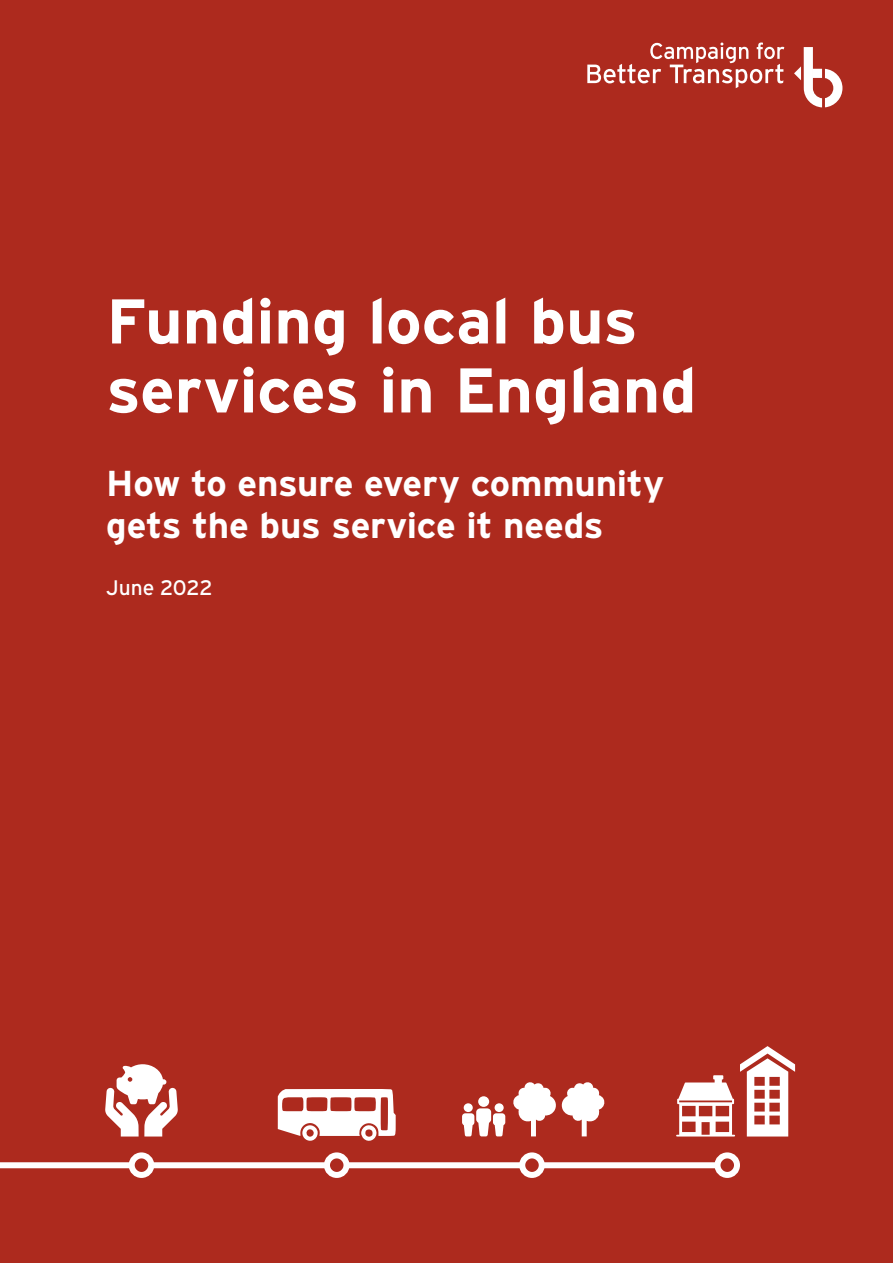
<style>
.page{position:relative;width:893px;height:1263px;background:#ad2a1e}
.page>*{position:absolute;margin:0;border:0;box-sizing:border-box;transform-origin:0 0}
.t1{font:700 63px/69px "Interstate";letter-spacing:-.005em;color:#fff}
.t2{font:700 36px/42px "Interstate";letter-spacing:-.01em;color:#fff}
.t3{font:21px "Interstate";letter-spacing:-.005em;color:#fff}
</style>
<div class="page">
<svg style="left:587px;top:43px;width:197px;height:45px"></svg>
<svg style="left:794px;top:47px;width:48px;height:60px"></svg>
<div style="left:0;top:1162px;width:724px;height:6px;background:#fff"></div>
<div style="left:132px;top:1155px;width:19px;height:20px;background:#ad2a1e;border-radius:50%"></div>
<div style="left:129px;top:1152px;width:25px;height:26px;border:6px solid #fff;border-radius:50%"></div>
<svg style="left:522px;top:1155px;width:20px;height:20px"></svg>
<div style="left:519px;top:1152px;width:26px;height:26px;border:6px solid #fff;border-radius:50%"></div>
<div style="left:327px;top:1155px;width:19px;height:20px;background:#ad2a1e;border-radius:50%"></div>
<div style="left:324px;top:1152px;width:25px;height:26px;border:6px solid #fff;border-radius:50%"></div>
<svg style="left:717px;top:1155px;width:20px;height:20px"></svg>
<div style="left:714px;top:1152px;width:26px;height:26px;border:6px solid #fff;border-radius:50%"></div>
<svg style="left:105px;top:1064px;width:73px;height:72px"></svg>
<svg style="left:278px;top:1089px;width:118px;height:52px"></svg>
<svg style="left:462px;top:1096px;width:43px;height:40px"></svg>
<svg style="left:513px;top:1082px;width:92px;height:54px"></svg>
<svg style="left:676px;top:1046px;width:119px;height:90px"></svg>
<h1 class="t1" style="left:106px;top:286px;width:592px">Funding local bus services in England</h1>
<p class="t2" style="left:106px;top:462px;width:560px">How to ensure every community gets the bus service it needs</p>
<p class="t3" style="left:106px;top:575px;width:108px">June 2022</p>
</div>
